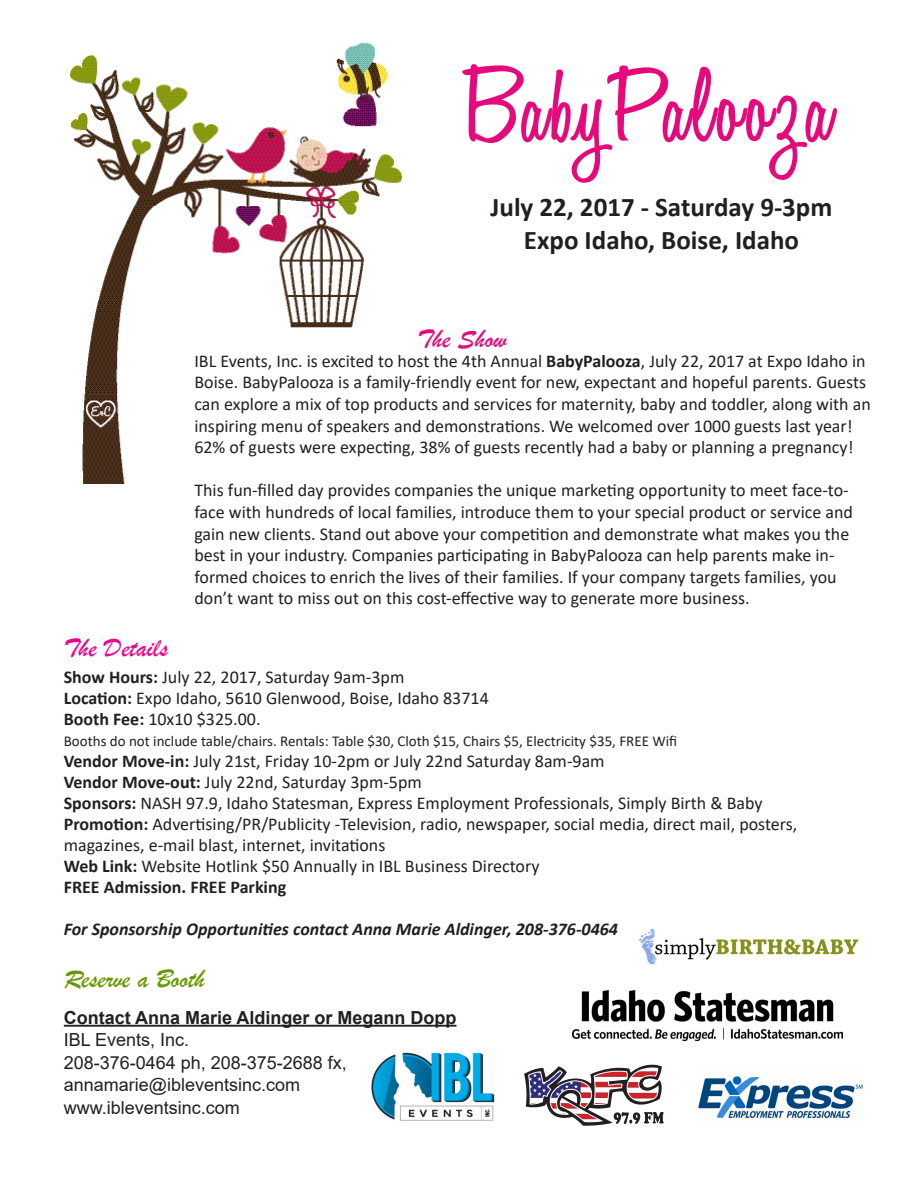
<style>
.page{position:relative;width:918px;height:1188px;background:#fff}
.page>*{position:absolute;margin:0;border:0;box-sizing:border-box;transform-origin:0 0}
.t1{font:600 108px "Honey Script";letter-spacing:.04em;color:#e5097b}
.t2{font:700 27px "Calibri";color:#231f20}
.t3{font:27px "Brush Script";color:#690}
.t4{font:27px "Brush Script";color:#ed028c}
.t5{font:27px "Brush Script";color:#e5097b}
.t6{font:18px/21.6px "Calibri";color:#231f20}
.t7{font:18px "Arial";color:#231f20}
.t8{font:italic 700 18px "Calibri";color:#231f20}
.t9{font:700 18px "Arial";color:#231f20}
.t10{font:700 18px "Calibri";color:#231f20}
.t11{font:15px "Calibri";color:#231f20}
.s1{font-weight:700}
</style>
<div class="page">
<img style="left:70px;top:42px;width:332px;height:442px">
<hr style="left:64px;top:1025px;width:392px;height:2px;background:#231f20">
<img style="left:371px;top:1052px;width:124px;height:69px">
<img style="left:572px;top:990px;width:270px;height:50px">
<img style="left:698px;top:1076px;width:165px;height:43px">
<img style="left:639px;top:928px;width:220px;height:37px">
<svg style="left:524px;top:1065px;width:140px;height:61px"></svg>
<p class="t1" style="left:464px;top:41px;width:369px">BabyPalooza</p>
<p class="t2" style="left:491px;top:188px;width:343px">July 22, 2017 - Saturday 9-3pm</p>
<p class="t2" style="left:524px;top:221px;width:277px">Expo Idaho, Boise, Idaho</p>
<p class="t5" style="left:417px;top:322px;width:91px">The Show</p>
<p class="t4" style="left:64px;top:632px;width:106px">The Details</p>
<p class="t6" style="left:194px;top:350px;width:678px">IBL Events, Inc. is excited to host the 4th Annual <span class="s1">BabyPalooza</span>, July 22, 2017 at Expo Idaho in Boise. BabyPalooza is a family-friendly event for new, expectant and hopeful parents. Guests can explore a mix of top products and services for maternity, baby and toddler, along with an inspiring menu of speakers and demonstrations. We welcomed over 1000 guests last year!<br>62% of guests were expecting, 38% of guests recently had a baby or planning a pregnancy!</p>
<p class="t6" style="left:194px;top:479px;width:660px">This fun-filled day provides companies the unique marketing opportunity to meet face-to&shy;face with hundreds of local families, introduce them to your special product or service and gain new clients. Stand out above your competition and demonstrate what makes you the best in your industry. Companies participating in BabyPalooza can help parents make in&shy;formed choices to enrich the lives of their families. If your company targets families, you don’t want to miss out on this cost-effective way to generate more business.</p>
<p class="t6" style="left:64px;top:665px;width:342px"><span class="s1">Show Hours:</span> July 22, 2017, Saturday 9am-3pm</p>
<p class="t6" style="left:64px;top:686px;width:426px"><span class="s1">Location:</span> Expo Idaho, 5610 Glenwood, Boise, Idaho 83714</p>
<p class="t6" style="left:64px;top:707px;width:198px"><span class="s1">Booth Fee:</span> 10x10 $325.00.</p>
<p class="t11" style="left:64px;top:730px;width:615px">Booths do not include table/chairs. Rentals: Table $30, Cloth $15, Chairs $5, Electricity $35, FREE Wifi</p>
<p class="t6" style="left:64px;top:749px;width:542px"><span class="s1">Vendor Move-in:</span> July 21st, Friday 10-2pm or July 22nd Saturday 8am-9am</p>
<p class="t6" style="left:64px;top:770px;width:360px"><span class="s1">Vendor Move-out:</span> July 22nd, Saturday 3pm-5pm</p>
<p class="t6" style="left:64px;top:791px;width:700px"><span class="s1">Sponsors:</span> NASH 97.9, Idaho Statesman, Express Employment Professionals, Simply Birth &amp; Baby</p>
<p class="t6" style="left:64px;top:812px;width:735px"><span class="s1">Promotion:</span> Advertising/PR/Publicity -Television, radio, newspaper, social media, direct mail, posters,</p>
<p class="t6" style="left:64px;top:833px;width:323px">magazines, e-mail blast, internet, invitations</p>
<p class="t6" style="left:64px;top:854px;width:477px"><span class="s1">Web Link:</span> Website Hotlink $50 Annually in IBL Business Directory</p>
<p class="t10" style="left:64px;top:874px;width:224px">FREE Admission. FREE Parking</p>
<p class="t8" style="left:64px;top:916px;width:556px">For Sponsorship Opportunities contact Anna Marie Aldinger, 208-376-0464</p>
<p class="t3" style="left:64px;top:962px;width:142px">Reserve a Booth</p>
<p class="t9" style="left:64px;top:1005px;width:394px">Contact Anna Marie Aldinger or Megann Dopp</p>
<p class="t7" style="left:64px;top:1028px;width:127px">IBL Events, Inc.</p>
<p class="t7" style="left:64px;top:1050px;width:285px">208-376-0464 ph, 208-375-2688 fx,</p>
<p class="t7" style="left:64px;top:1073px;width:238px">annamarie@ibleventsinc.com</p>
<p class="t7" style="left:64px;top:1095px;width:178px">www.ibleventsinc.com</p>
</div>
